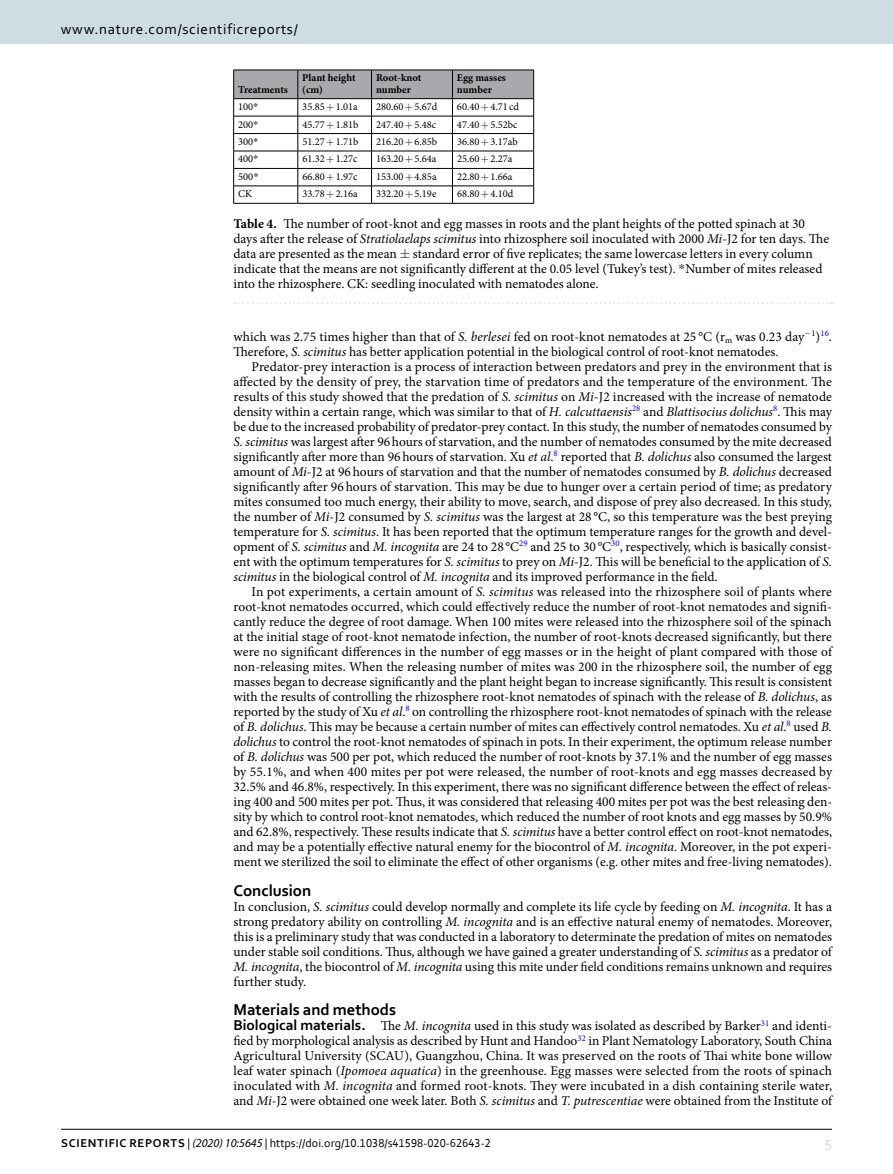
<style>
.page{position:relative;width:893px;height:1174px;background:#fff}
.page>*{position:absolute;margin:0;border:0;box-sizing:border-box;transform-origin:0 0}
.t1{font:16.5px "Corbel Bold 2";color:#000}
.t2{font:15px "Corbel 2";letter-spacing:.045em;color:#000}
.t3{font:15px "Corbel 2";color:#cedde4}
.t4{font:13.5px/15px "Minion Pro";color:#000;text-align:justify}
.t5{font:12px "Corbel";color:#000}
.t6{font:10.5px "Minion Pro";color:#000}
.t7{font:700 10.5px/11.2px "Minion Pro";color:#000}
.s1{font-family:"STIX General"}
.s2{font-weight:700}
.s3{font-style:italic}
.s4{font-family:"Corbel Bold 2";font-size:15px}
.s5{font-family:"Corbel Bold 2"}
.s6{font-family:"Corbel 2"}
.s7{font-family:"Myriad Pro";font-style:italic}
</style>
<div class="page">
<hr style="left:61px;top:1129px;width:771px;height:1px;background:#000">
<div style="left:0;top:0;width:893px;height:43px;background:#cedde4"></div>
<svg style="left:234px;top:302px;width:598px;height:2px"></svg>
<hr style="left:233px;top:203px;width:65px;height:1px;background:#000">
<hr style="left:298px;top:203px;width:74px;height:1px;background:#000">
<hr style="left:372px;top:203px;width:80px;height:1px;background:#000">
<hr style="left:452px;top:203px;width:82px;height:1px;background:#000">
<svg style="left:233px;top:70px;width:301px;height:133px"></svg>
<p class="t2" style="left:61px;top:19px;width:238px">www.nature.com/scientificreports/</p>
<p class="t7" style="left:238px;top:84px;width:51px">Treatments</p>
<p class="t7" style="left:302px;top:72px;width:55px">Plant height (cm)</p>
<p class="t7" style="left:376px;top:72px;width:47px">Root-knot number</p>
<p class="t7" style="left:457px;top:72px;width:50px">Egg masses number</p>
<p class="t6" style="left:238px;top:100px;width:22px">100<span class="s1">*</span></p>
<p class="t6" style="left:302px;top:100px;width:57px">35.85 1.01a</p>
<p class="t6" style="left:376px;top:100px;width:63px">280.60 5.67d</p>
<p class="t6" style="left:457px;top:100px;width:64px">60.40 4.71 cd</p>
<p class="t6" style="left:238px;top:117px;width:22px">200<span class="s1">*</span></p>
<p class="t6" style="left:302px;top:117px;width:58px">45.77 1.81b</p>
<p class="t6" style="left:376px;top:117px;width:62px">247.40 5.48c</p>
<p class="t6" style="left:457px;top:117px;width:62px">47.40 5.52bc</p>
<p class="t6" style="left:238px;top:135px;width:22px">300<span class="s1">*</span></p>
<p class="t6" style="left:302px;top:135px;width:58px">51.27 1.71b</p>
<p class="t6" style="left:376px;top:135px;width:63px">216.20 6.85b</p>
<p class="t6" style="left:457px;top:135px;width:62px">36.80 3.17ab</p>
<p class="t6" style="left:238px;top:152px;width:22px">400<span class="s1">*</span></p>
<p class="t6" style="left:302px;top:152px;width:57px">61.32 1.27c</p>
<p class="t6" style="left:376px;top:152px;width:62px">163.20 5.64a</p>
<p class="t6" style="left:457px;top:152px;width:57px">25.60 2.27a</p>
<p class="t6" style="left:238px;top:169px;width:22px">500<span class="s1">*</span></p>
<p class="t6" style="left:302px;top:169px;width:57px">66.80 1.97c</p>
<p class="t6" style="left:376px;top:169px;width:62px">153.00 4.85a</p>
<p class="t6" style="left:457px;top:169px;width:57px">22.80 1.66a</p>
<p class="t6" style="left:238px;top:187px;width:15px">CK</p>
<p class="t6" style="left:302px;top:187px;width:57px">33.78 2.16a</p>
<p class="t6" style="left:376px;top:187px;width:62px">332.20 5.19e</p>
<p class="t6" style="left:457px;top:187px;width:58px">68.80 4.10d</p>
<p class="t4" style="left:233px;top:216px;width:597px;text-align:left"><span class="s2">Table 4.</span> The number of root-knot and egg masses in roots and the plant heights of the potted spinach at 30 days after the release of <span class="s3">Stratiolaelaps scimitus</span> into rhizosphere soil inoculated with 2000 <span class="s3">Mi</span>-J2 for ten days. The data are presented as the mean standard error of five replicates; the same lowercase letters in every column indicate that the means are not significantly different at the 0.05 level (Tukey’s test). <span class="s1">*</span>Number of mites released into the rhizosphere. CK: seedling inoculated with nematodes alone.</p>
<p class="t4" style="left:233px;top:329px;width:600px">which was 2.75 times higher than that of <span class="s3">S. berlesei</span> fed on root-knot nematodes at 25 °C (r<sub>m</sub> was 0.23 day−<sup>1</sup>)<sup>16</sup>.<br>Therefore, <span class="s3">S. scimitus</span> has better application potential in the biological control of root-knot nematodes.</p>
<p class="t4" style="left:233px;top:359px;width:600px;text-indent:18px">Predator-prey interaction is a process of interaction between predators and prey in the environment that is affected by the density of prey, the starvation time of predators and the temperature of the environment. The results of this study showed that the predation of <span class="s3">S. scimitus</span> on <span class="s3">Mi</span>-J2 increased with the increase of nematode density within a certain range, which was similar to that of <span class="s3">H. calcuttaensis</span><sup>28</sup> and <span class="s3">Blattisocius dolichus</span><sup>8</sup>. This may be due to the increased probability of predator-prey contact. In this study, the number of nematodes consumed by <span class="s3">S. scimitus</span> was largest after 96hours of starvation, and the number of nematodes consumed by the mite decreased significantly after more than 96hours of starvation. Xu <span class="s3">et al</span>.<sup>8</sup> reported that <span class="s3">B. dolichus</span> also consumed the largest amount of <span class="s3">Mi</span>-J2 at 96hours of starvation and that the number of nematodes consumed by <span class="s3">B. dolichus</span> decreased significantly after 96 hours of starvation. This may be due to hunger over a certain period of time; as predatory mites consumed too much energy, their ability to move, search, and dispose of prey also decreased. In this study, the number of <span class="s3">Mi</span>-J2 consumed by <span class="s3">S. scimitus</span> was the largest at 28 °C, so this temperature was the best preying temperature for <span class="s3">S. scimitus</span>. It has been reported that the optimum temperature ranges for the growth and devel&shy;opment of <span class="s3">S. scimitus</span> and <span class="s3">M. incognita</span> are 24 to 28 °C<sup>29</sup> and 25 to 30 °C<sup>30</sup>, respectively, which is basically consist&shy;ent with the optimum temperatures for <span class="s3">S. scimitus</span> to prey on <span class="s3">Mi</span>-J2. This will be beneficial to the application of <span class="s3">S. scimitus</span> in the biological control of <span class="s3">M. incognita</span> and its improved performance in the field.</p>
<p class="t4" style="left:233px;top:584px;width:600px;text-indent:18px">In pot experiments, a certain amount of <span class="s3">S. scimitus</span> was released into the rhizosphere soil of plants where root-knot nematodes occurred, which could effectively reduce the number of root-knot nematodes and signifi&shy;cantly reduce the degree of root damage. When 100 mites were released into the rhizosphere soil of the spinach at the initial stage of root-knot nematode infection, the number of root-knots decreased significantly, but there were no significant differences in the number of egg masses or in the height of plant compared with those of non-releasing mites. When the releasing number of mites was 200 in the rhizosphere soil, the number of egg masses began to decrease significantly and the plant height began to increase significantly. This result is consistent with the results of controlling the rhizosphere root-knot nematodes of spinach with the release of <span class="s3">B. dolichus</span>, as reported by the study of Xu <span class="s3">et al</span>.<sup>8</sup> on controlling the rhizosphere root-knot nematodes of spinach with the release of <span class="s3">B. dolichus</span>. This may be because a certain number of mites can effectively control nematodes. Xu <span class="s3">et al</span>.<sup>8</sup> used <span class="s3">B. dolichus</span> to control the root-knot nematodes of spinach in pots. In their experiment, the optimum release number of <span class="s3">B. dolichus</span> was 500 per pot, which reduced the number of root-knots by 37.1% and the number of egg masses by 55.1%, and when 400 mites per pot were released, the number of root-knots and egg masses decreased by 32.5% and 46.8%, respectively. In this experiment, there was no significant difference between the effect of releas&shy;ing 400 and 500 mites per pot. Thus, it was considered that releasing 400 mites per pot was the best releasing den&shy;sity by which to control root-knot nematodes, which reduced the number of root knots and egg masses by 50.9% and 62.8%, respectively. These results indicate that <span class="s3">S. scimitus</span> have a better control effect on root-knot nematodes, and may be a potentially effective natural enemy for the biocontrol of <span class="s3">M. incognita</span>. Moreover, in the pot experi&shy;ment we sterilized the soil to eliminate the effect of other organisms (e.g. other mites and free-living nematodes).</p>
<p class="t1" style="left:233px;top:880px;width:79px">Conclusion</p>
<p class="t4" style="left:233px;top:899px;width:600px">In conclusion, <span class="s3">S. scimitus</span> could develop normally and complete its life cycle by feeding on <span class="s3">M. incognita</span>. It has a strong predatory ability on controlling <span class="s3">M. incognita</span> and is an effective natural enemy of nematodes. Moreover, this is a preliminary study that was conducted in a laboratory to determinate the predation of mites on nematodes under stable soil conditions. Thus, although we have gained a greater understanding of <span class="s3">S. scimitus</span> as a predator of <span class="s3">M. incognita</span>, the biocontrol of <span class="s3">M. incognita</span> using this mite under field conditions remains unknown and requires further study.</p>
<p class="t1" style="left:233px;top:999px;width:164px">Materials and methods</p>
<p class="t4" style="left:233px;top:1018px;width:600px"><span class="s4">Biological materials.</span> The <span class="s3">M. incognita</span> used in this study was isolated as described by Barker<sup>31</sup> and identi&shy;fied by morphological analysis as described by Hunt and Handoo<sup>32</sup> in Plant Nematology Laboratory, South China Agricultural University (SCAU), Guangzhou, China. It was preserved on the roots of Thai white bone willow leaf water spinach (<span class="s3">Ipomoea aquatica</span>) in the greenhouse. Egg masses were selected from the roots of spinach inoculated with <span class="s3">M. incognita</span> and formed root-knots. They were incubated in a dish containing sterile water, and <span class="s3">Mi</span>-J2 were obtained one week later. Both <span class="s3">S. scimitus</span> and <span class="s3">T. putrescentiae</span> were obtained from the Institute of</p>
<p class="t5" style="left:61px;top:1135px;width:431px"><span class="s5">Scientific Reports</span> <span class="s6">|</span> <span class="s7">(2020) 10:5645</span> <span class="s6">|</span> https://doi.org/10.1038/s41598-020-62643-2</p>
<p class="t3" style="left:825px;top:1132px;width:9px">5</p>
</div>
